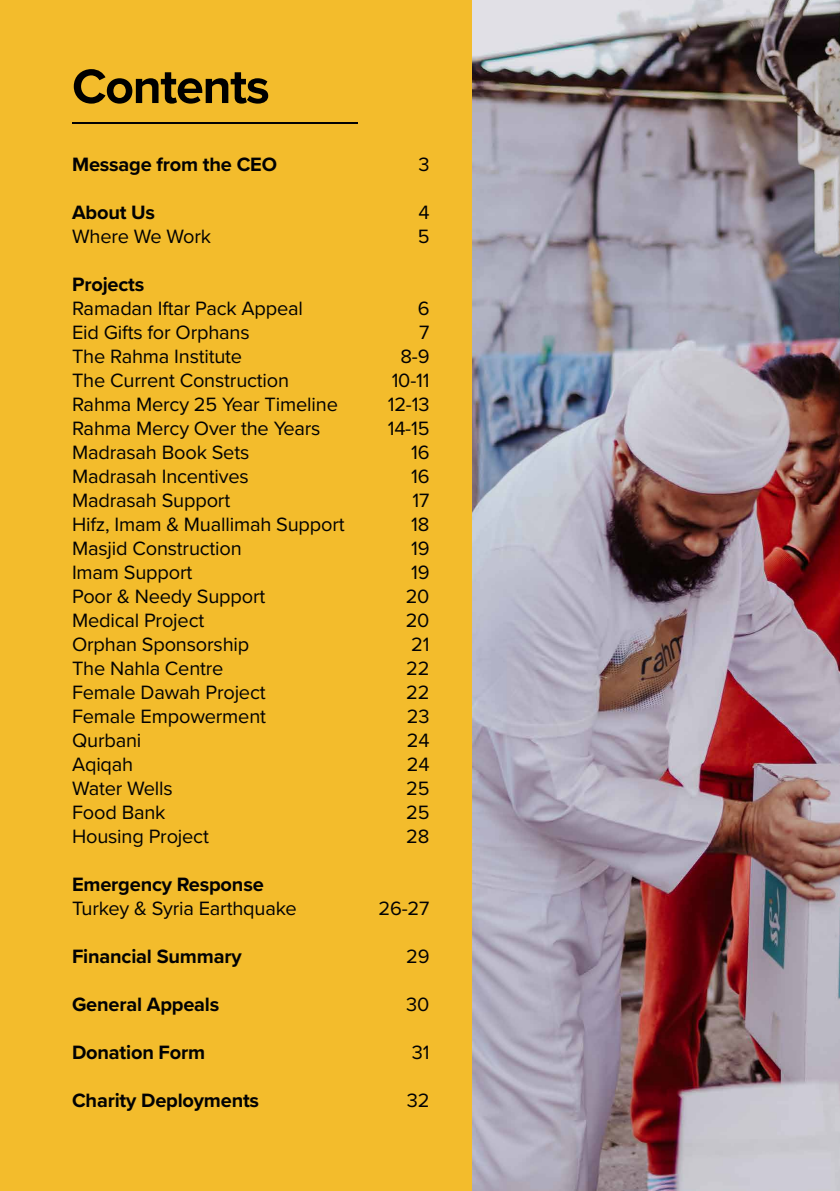
<style>
.page{position:relative;width:840px;height:1191px;background:#fff}
.page>*{position:absolute;margin:0;border:0;box-sizing:border-box;transform-origin:0 0}
.t1{font:700 50px "Proxima Nova";letter-spacing:-.025em;color:#000}
.t2{font:20px/24px "Proxima Nova";letter-spacing:-.01em;color:#020203}
.t3{font:700 20px "Proxima Nova";letter-spacing:-.01em;color:#020203}
</style>
<div class="page">
<img style="left:471px;top:0;width:368px;height:1191px">
<div style="left:0;top:0;width:471px;height:1191px;background:#f3bc2c"></div>
<hr style="left:72px;top:123px;width:285px;height:1px;background:#020203">
<h1 class="t1" style="left:72px;top:49px;width:199px">Contents</h1>
<p class="t3" style="left:72px;top:149px;width:206px">Message from the CEO</p>
<p class="t3" style="left:72px;top:197px;width:85px">About Us</p>
<p class="t2" style="left:72px;top:223px;width:141px">Where We Work</p>
<p class="t3" style="left:72px;top:269px;width:74px">Projects</p>
<p class="t2" style="left:72px;top:295px;width:274px">Ramadan Iftar Pack Appeal<br>Eid Gifts for Orphans<br>The Rahma Institute<br>The Current Construction<br>Rahma Mercy 25 Year Timeline<br>Rahma Mercy Over the Years<br>Madrasah Book Sets<br>Madrasah Incentives<br>Madrasah Support<br>Hifz, Imam &amp; Muallimah Support<br>Masjid Construction<br>Imam Support<br>Poor &amp; Needy Support<br>Medical Project<br>Orphan Sponsorship<br>The Nahla Centre<br>Female Dawah Project<br>Female Empowerment<br>Qurbani<br>Aqiqah<br>Water Wells<br>Food Bank<br>Housing Project</p>
<p class="t3" style="left:72px;top:869px;width:193px">Emergency Response</p>
<p class="t2" style="left:72px;top:895px;width:226px">Turkey &amp; Syria Earthquake</p>
<p class="t3" style="left:72px;top:941px;width:171px">Financial Summary</p>
<p class="t3" style="left:72px;top:989px;width:149px">General Appeals</p>
<p class="t3" style="left:72px;top:1037px;width:135px">Donation Form</p>
<p class="t3" style="left:72px;top:1085px;width:188px">Charity Deployments</p>
<p class="t2" style="left:418px;top:151px;width:13px">3</p>
<p class="t2" style="left:417px;top:199px;width:13px">4<br>5</p>
<p class="t2" style="left:387px;top:295px;width:43px;text-align:right">6<br>7<br>8-9<br>10-11<br>12-13<br>14-15<br>16<br>16<br>17<br>18<br>19<br>19<br>20<br>20<br>21<br>22<br>22<br>23<br>24<br>24<br>25<br>25<br>28</p>
<p class="t2" style="left:378px;top:895px;width:52px">26-27</p>
<p class="t2" style="left:406px;top:943px;width:25px">29</p>
<p class="t2" style="left:406px;top:991px;width:25px">30</p>
<p class="t2" style="left:411px;top:1039px;width:19px">31</p>
<p class="t2" style="left:406px;top:1087px;width:24px">32</p>
</div>
